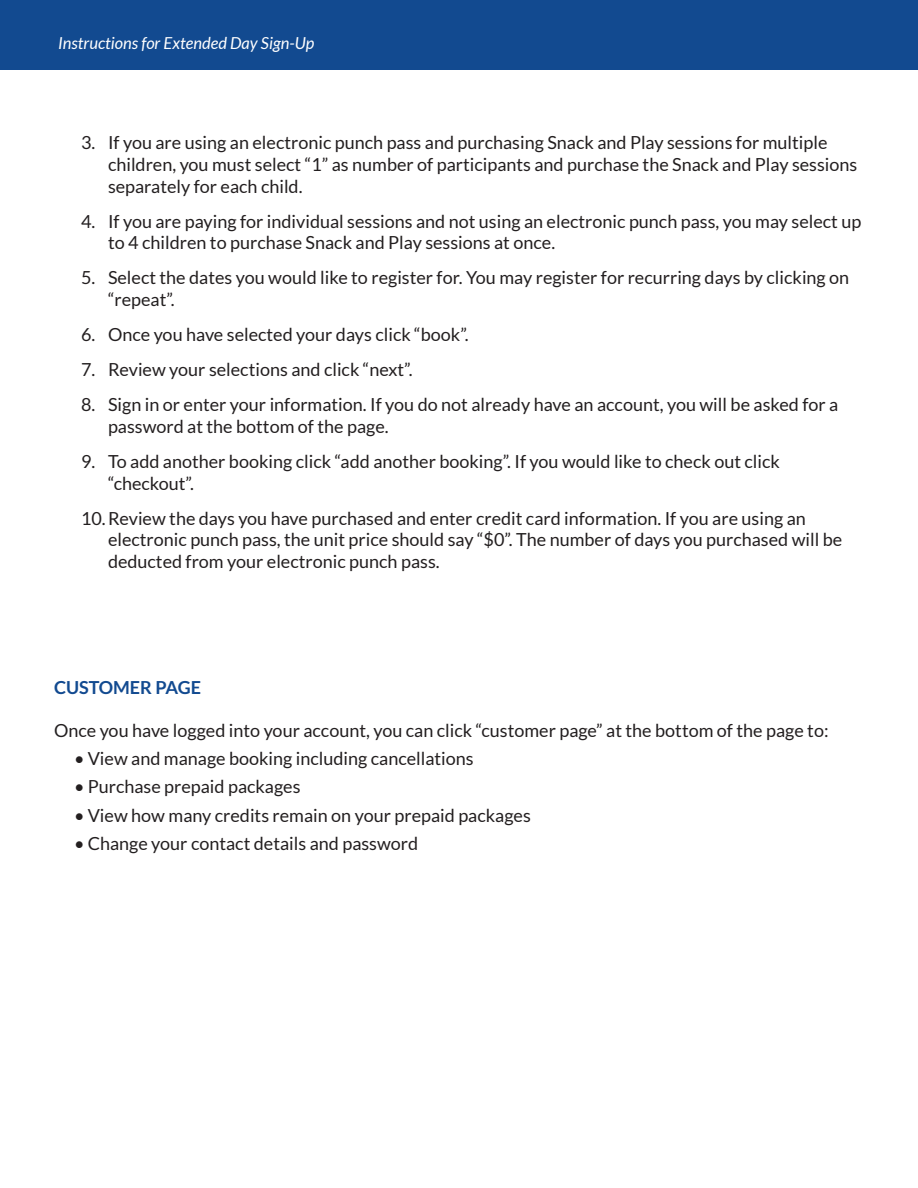
<style>
.page{position:relative;width:918px;height:1188px;background:#fff}
.page>*{position:absolute;margin:0;border:0;box-sizing:border-box;transform-origin:0 0}
.body{font:18px/21.6px "Lato";color:#231f20}
.subhead{font:700 18px "Lato";color:#124a90}
.t1{font:italic 16.5px "Lato";color:#fff}
</style>
<div class="page">
<div style="left:0;top:0;width:918px;height:69px;background:#124a90"></div>
<p class="t1" style="left:58px;top:34px;width:258px">Instructions for Extended Day Sign-Up</p>
<p class="body" style="left:108px;top:132px;width:751px;text-indent:-27px">3. If you are using an electronic punch pass and purchasing Snack and Play sessions for multiple children, you must select “1” as number of participants and purchase the Snack and Play sessions separately for each child.</p>
<p class="body" style="left:108px;top:210px;width:755px;text-indent:-27px">4. If you are paying for individual sessions and not using an electronic punch pass, you may select up to 4 children to purchase Snack and Play sessions at once.</p>
<p class="body" style="left:108px;top:267px;width:743px;text-indent:-27px">5. Select the dates you would like to register for. You may register for recurring days by clicking on “repeat”.</p>
<p class="body" style="left:81px;top:324px;width:389px">6. Once you have selected your days click “book”.</p>
<p class="body" style="left:81px;top:359px;width:333px">7. Review your selections and click “next”.</p>
<p class="body" style="left:108px;top:394px;width:732px;text-indent:-27px">8. Sign in or enter your information. If you do not already have an account, you will be asked for a password at the bottom of the page.</p>
<p class="body" style="left:108px;top:451px;width:674px;text-indent:-27px">9. To add another booking click “add another booking”. If you would like to check out click “checkout”.</p>
<p class="body" style="left:108px;top:507px;width:736px;text-indent:-27px">10.Review the days you have purchased and enter credit card information. If you are using an electronic punch pass, the unit price should say “$0”. The number of days you purchased will be deducted from your electronic punch pass.</p>
<p class="subhead" style="left:54px;top:677px;width:149px">CUSTOMER PAGE</p>
<p class="body" style="left:54px;top:719px;width:776px">Once you have logged into your account, you can click “customer page” at the bottom of the page to:</p>
<p class="body" style="left:74px;top:748px;width:401px">• View and manage booking including cancellations</p>
<p class="body" style="left:74px;top:776px;width:228px">• Purchase prepaid packages</p>
<p class="body" style="left:74px;top:804px;width:458px">• View how many credits remain on your prepaid packages</p>
<p class="body" style="left:74px;top:833px;width:345px">• Change your contact details and password</p>
</div>
